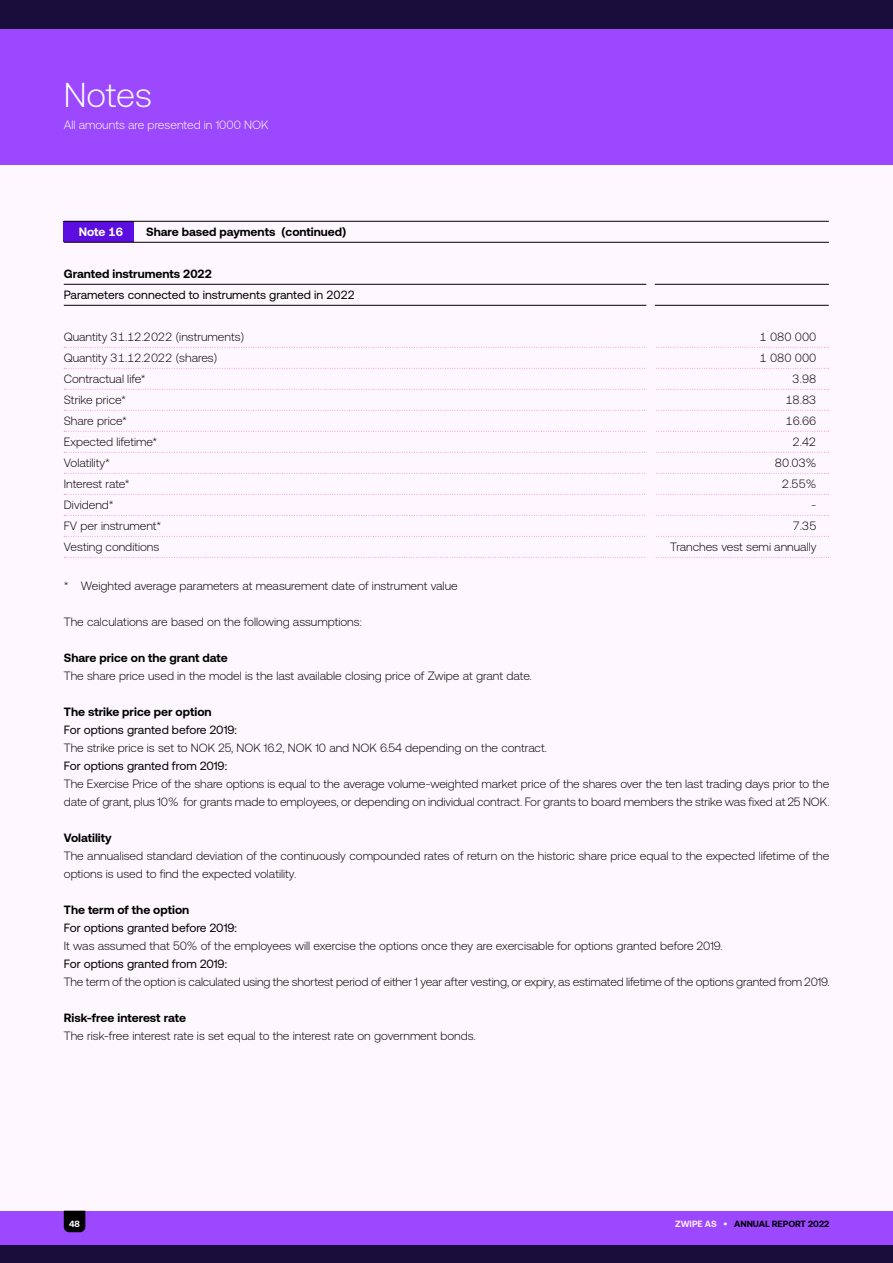
<style>
.page{position:relative;width:893px;height:1263px;background:#fff}
.page>*{position:absolute;margin:0;border:0;box-sizing:border-box;transform-origin:0 0}
.t1{font:300 34.5px "Aeonik Pro";letter-spacing:-.005em;color:#fff}
.t2{font:300 12px/18px "Aeonik Pro";color:#000}
.t3{font:12px "Aeonik Pro";color:#000}
.t4{font:700 12px "Aeonik Pro";color:#000}
.t5{font:300 12px "Aeonik Pro";color:#fff}
.t6{font:700 12px "Aeonik Pro";color:#fff}
.t7{font:700 9px "Aeonik Pro";color:#000}
.t8{font:700 9px "Aeonik Pro";color:#fff}
.s1{color:#ffebff}
.s2{font-size:9.15px;color:#ffefff}
</style>
<div class="page">
<div style="left:0;top:1211px;width:893px;height:52px;background:#9b48ff"></div>
<div style="left:0;top:0;width:893px;height:1211px;background:#fff7ff"></div>
<div style="left:0;top:1246px;width:893px;height:17px;background:#190d3b"></div>
<div style="left:0;top:0;width:893px;height:51px;background:#190d3b"></div>
<div style="left:0;top:30px;width:893px;height:135px;background:#9b48ff"></div>
<svg style="left:64px;top:222px;width:70px;height:20px"></svg>
<hr style="left:64px;top:221px;width:765px;height:1px;background:#000">
<hr style="left:64px;top:242px;width:765px;height:1px;background:#000">
<hr style="left:64px;top:284px;width:765px;height:1px;background:#000">
<hr style="left:64px;top:305px;width:765px;height:1px;background:#000">
<svg style="left:64px;top:347px;width:765px;height:1px"></svg>
<svg style="left:64px;top:368px;width:765px;height:1px"></svg>
<svg style="left:64px;top:389px;width:765px;height:1px"></svg>
<svg style="left:64px;top:410px;width:765px;height:1px"></svg>
<svg style="left:64px;top:431px;width:765px;height:1px"></svg>
<svg style="left:64px;top:452px;width:765px;height:1px"></svg>
<svg style="left:64px;top:473px;width:765px;height:1px"></svg>
<svg style="left:64px;top:494px;width:765px;height:1px"></svg>
<svg style="left:64px;top:515px;width:765px;height:1px"></svg>
<svg style="left:64px;top:536px;width:765px;height:1px"></svg>
<svg style="left:64px;top:557px;width:765px;height:1px"></svg>
<div style="left:646px;top:279px;width:9px;height:289px;background:#fff7ff"></div>
<svg style="left:64px;top:1211px;width:21px;height:21px"></svg>
<h1 class="t1" style="left:64px;top:76px;width:90px">Notes</h1>
<p class="t5" style="left:64px;top:119px;width:206px">All amounts are presented in 1000 NOK</p>
<p class="t6" style="left:79px;top:225px;width:46px">Note 16</p>
<p class="t4" style="left:146px;top:225px;width:202px">Share based payments (continued)</p>
<p class="t4" style="left:64px;top:267px;width:150px">Granted instruments 2022</p>
<p class="t3" style="left:64px;top:289px;width:293px">Parameters connected to instruments granted in 2022</p>
<p class="t2" style="left:64px;top:328px;width:182px">Quantity 31.12.2022 (instruments)</p>
<p class="t2" style="left:760px;top:328px;width:58px">1 080 000</p>
<p class="t2" style="left:64px;top:349px;width:155px">Quantity 31.12.2022 (shares)</p>
<p class="t2" style="left:760px;top:349px;width:58px">1 080 000</p>
<p class="t2" style="left:64px;top:370px;width:83px">Contractual life*</p>
<p class="t2" style="left:793px;top:370px;width:25px">3.98</p>
<p class="t2" style="left:64px;top:391px;width:64px">Strike price*</p>
<p class="t2" style="left:785px;top:391px;width:33px">18.83</p>
<p class="t2" style="left:64px;top:412px;width:65px">Share price*</p>
<p class="t2" style="left:785px;top:412px;width:33px">16.66</p>
<p class="t2" style="left:64px;top:433px;width:95px">Expected lifetime*</p>
<p class="t2" style="left:793px;top:433px;width:25px">2.42</p>
<p class="t2" style="left:64px;top:454px;width:48px">Volatility*</p>
<p class="t2" style="left:775px;top:454px;width:43px">80.03%</p>
<p class="t2" style="left:64px;top:475px;width:67px">Interest rate*</p>
<p class="t2" style="left:782px;top:475px;width:36px">2.55%</p>
<p class="t2" style="left:64px;top:496px;width:51px">Dividend*</p>
<p class="t2" style="left:811px;top:496px;width:7px">-</p>
<p class="t2" style="left:64px;top:517px;width:99px">FV per instrument*</p>
<p class="t2" style="left:793px;top:517px;width:25px">7.35</p>
<p class="t2" style="left:64px;top:538px;width:97px">Vesting conditions</p>
<p class="t2" style="left:670px;top:538px;width:148px">Tranches vest semi annually</p>
<p class="t2" style="left:64px;top:577px;width:395px">* Weighted average parameters at measurement date of instrument value</p>
<p class="t2" style="left:64px;top:613px;width:300px">The calculations are based on the following assumptions:</p>
<p class="t4" style="left:64px;top:651px;width:165px">Share price on the grant date</p>
<p class="t2" style="left:64px;top:667px;width:469px">The share price used in the model is the last available closing price of Zwipe at grant date.</p>
<p class="t4" style="left:64px;top:705px;width:149px">The strike price per option</p>
<p class="t3" style="left:64px;top:724px;width:175px">For options granted before 2019:</p>
<p class="t2" style="left:64px;top:739px;width:485px">The strike price is set to NOK 25, NOK 16.2, NOK 10 and NOK 6.54 depending on the contract.</p>
<p class="t3" style="left:64px;top:760px;width:165px">For options granted from 2019:</p>
<p class="t2" style="left:64px;top:775px;width:767px">The Exercise Price of the share options is equal to the average volume-weighted market price of the shares over the ten last trading days prior to the date of grant, plus 10% for grants made to employees, or depending on individual contract. For grants to board members the strike was fixed at 25 NOK.</p>
<p class="t4" style="left:64px;top:831px;width:49px">Volatility</p>
<p class="t2" style="left:64px;top:847px;width:767px">The annualised standard deviation of the continuously compounded rates of return on the historic share price equal to the expected lifetime of the options is used to find the expected volatility.</p>
<p class="t4" style="left:64px;top:903px;width:127px">The term of the option</p>
<p class="t3" style="left:64px;top:922px;width:175px">For options granted before 2019:</p>
<p class="t2" style="left:64px;top:937px;width:660px">It was assumed that 50% of the employees will exercise the options once they are exercisable for options granted before 2019.</p>
<p class="t3" style="left:64px;top:958px;width:165px">For options granted from 2019:</p>
<p class="t2" style="left:64px;top:973px;width:767px">The term of the option is calculated using the shortest period of either 1 year after vesting, or expiry, as estimated lifetime of the options granted from 2019.</p>
<p class="t4" style="left:64px;top:1011px;width:124px">Risk-free interest rate</p>
<p class="t2" style="left:64px;top:1027px;width:413px">The risk-free interest rate is set equal to the interest rate on government bonds.</p>
<p class="t8" style="left:69px;top:1218px;width:12px">48</p>
<p class="t7" style="left:675px;top:1218px;width:156px"><span class="s1">ZWIPE AS</span> <span class="s2">•</span> ANNUAL REPORT 2022</p>
</div>
